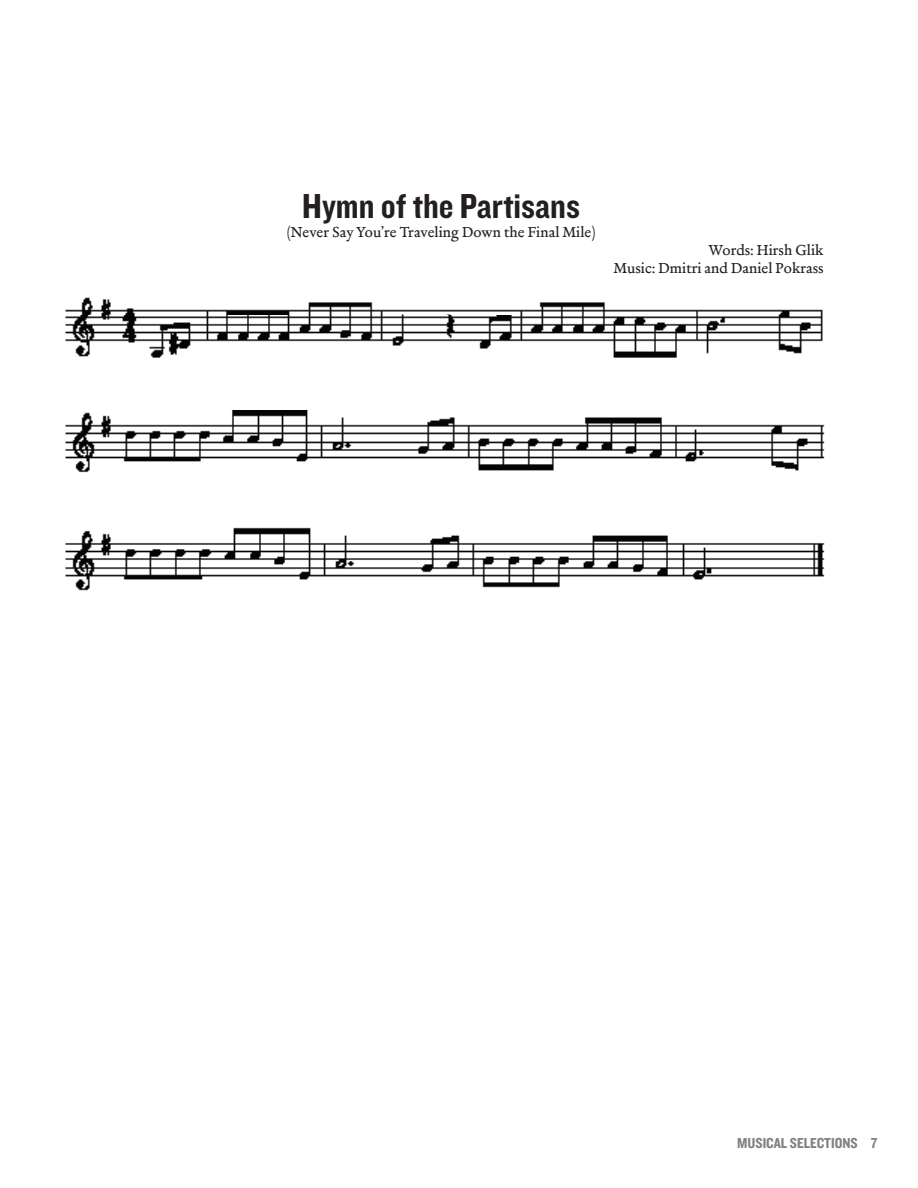
<style>
.page{position:relative;width:918px;height:1188px;background:#fff}
.page>*{position:absolute;margin:0;border:0;box-sizing:border-box;transform-origin:0 0}
.t1{font:36px "Knockout 50 Welterweight";color:#231f20}
.t2{font:15px/18px "Merlo Roman Osf";color:#231f20;text-align:right}
.t3{font:15px "Knockout 50 Welterweight";color:#808285}
</style>
<div class="page">
<img style="left:65px;top:297px;width:760px;height:294px">
<h1 class="t1" style="left:302px;top:182px;width:279px">HYMN OF THE PARTISANS</h1>
<p class="t2" style="left:286px;top:224px;width:312px">(Never Say You’re Traveling Down the Final Mile)</p>
<p class="t2" style="left:614px;top:242px;width:211px">Words: Hirsh Glik<br>Music: Dmitri and Daniel Pokrass</p>
<p class="t3" style="left:737px;top:1133px;width:18px">MUSICAL</p>
<p class="t3" style="left:790px;top:1133px;width:8px">SELECTIONS</p>
<p class="t3" style="left:871px;top:1133px;width:8px">7</p>
</div>
